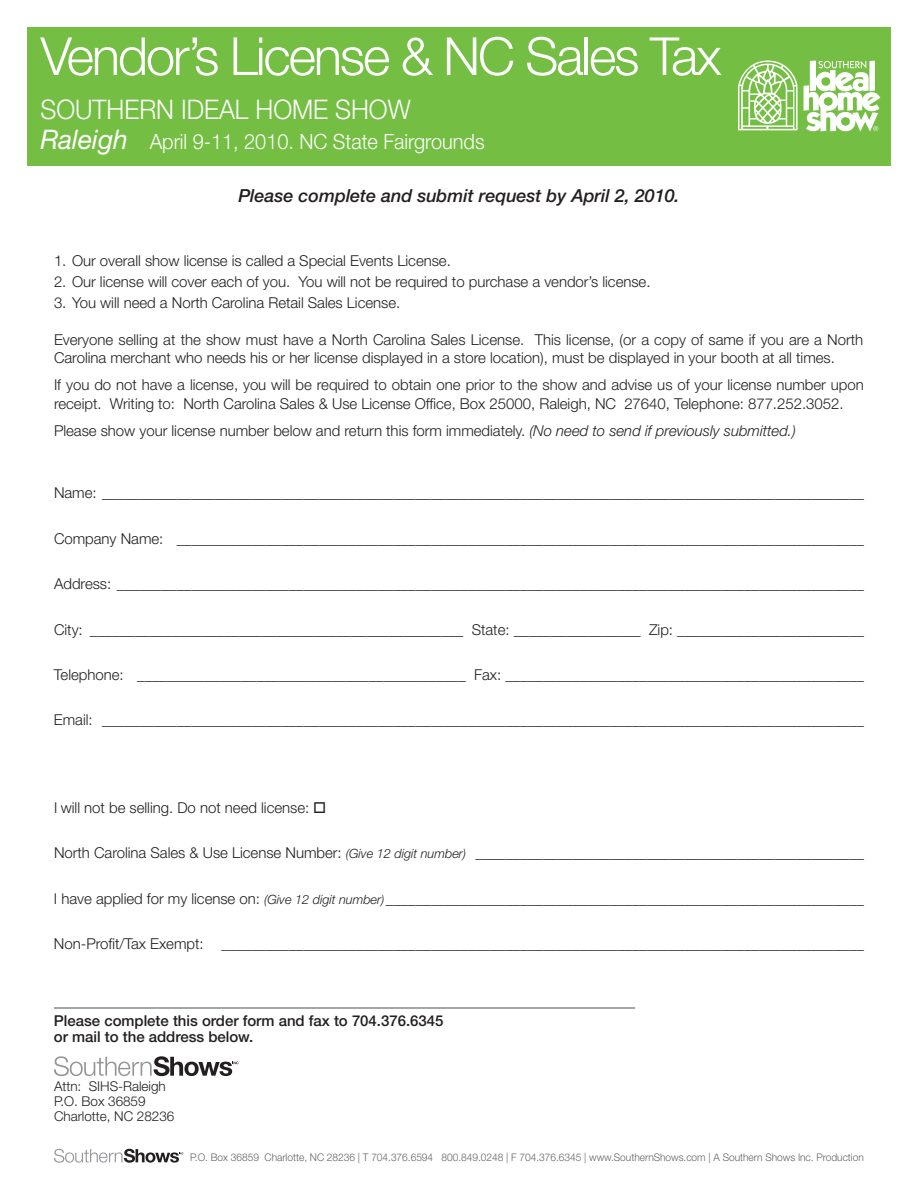
<style>
.page{position:relative;width:918px;height:1188px;background:#fff}
.page>*{position:absolute;margin:0;border:0;box-sizing:border-box;transform-origin:0 0}
.t1{font:300 52.5px "Helvetica Neue LT Std";letter-spacing:-.04em;color:#fff}
.t2{font:300 27px "Helvetica Neue LT Std";color:#fff;scale:.94 1}
.t3{font:300 21px "Helvetica Neue LT Std";color:#fff;scale:.95 1}
.t4{font:italic 500 18px "Helvetica Neue LT Std";color:#231f20}
.t5{font:300 15px/18.3px "Helvetica Neue LT Std";color:#231f20}
.t6{font:500 15px/16px "Helvetica Neue LT Std";color:#231f20}
.t7{font:300 13.5px/15px "Helvetica Neue LT Std";color:#231f20}
.t8{font:300 10.5px "Helvetica Neue LT Std";color:#636366}
.s1{font-weight:400;font-style:italic;font-size:27px}
.s2{font-style:italic}
.s3{font-style:italic;font-size:12.75px}
</style>
<div class="page">
<svg style="left:54px;top:1149px;width:129px;height:14px"></svg>
<svg style="left:54px;top:1056px;width:184px;height:20px"></svg>
<hr style="left:54px;top:1007px;width:581px;height:2px;background:#87898c">
<div style="left:27px;top:27px;width:864px;height:138px;background:#74bf43"></div>
<svg style="left:738px;top:61px;width:60px;height:69px"></svg>
<svg style="left:804px;top:61px;width:76px;height:71px"></svg>
<h1 class="t1" style="left:40px;top:37px;width:683px">Vendor’s License &amp; NC Sales Tax</h1>
<h2 class="t2" style="left:41px;top:100px;width:395px">SOUTHERN IDEAL HOME SHOW</h2>
<h3 class="t3" style="left:41px;top:134px;width:469px"><span class="s1">Raleigh</span> April 9-11, 2010. NC State Fairgrounds</h3>
<p class="t4" style="left:238px;top:189px;width:443px">Please complete and submit request by April 2, 2010.</p>
<p class="t5" style="left:54px;top:253px;width:398px">1. Our overall show license is called a Special Events License.</p>
<p class="t5" style="left:54px;top:274px;width:598px">2. Our license will cover each of you. You will not be required to purchase a vendor’s license.</p>
<p class="t5" style="left:54px;top:295px;width:348px">3. You will need a North Carolina Retail Sales License.</p>
<p class="t5" style="left:54px;top:332px;width:811px">Everyone selling at the show must have a North Carolina Sales License. This license, (or a copy of same if you are a North<br>Carolina merchant who needs his or her license displayed in a store location), must be displayed in your booth at all times.</p>
<p class="t5" style="left:54px;top:377px;width:811px">If you do not have a license, you will be required to obtain one prior to the show and advise us of your license number upon receipt. Writing to: North Carolina Sales &amp; Use License Office, Box 25000, Raleigh, NC 27640, Telephone: 877.252.3052.</p>
<p class="t5" style="left:54px;top:423px;width:744px">Please show your license number below and return this form immediately. <span class="s2">(No need to send if previously submitted.)</span></p>
<p class="t5" style="left:54px;top:485px;width:812px">Name: ______________________________________________________________________________________________________</p>
<p class="t5" style="left:54px;top:531px;width:812px">Company Name: ____________________________________________________________________________________________</p>
<p class="t5" style="left:54px;top:576px;width:811px">Address: ____________________________________________________________________________________________________</p>
<p class="t5" style="left:54px;top:622px;width:811px">City: __________________________________________________ State: _________________ Zip: _________________________</p>
<p class="t5" style="left:54px;top:667px;width:811px">Telephone: ____________________________________________ Fax: ________________________________________________</p>
<p class="t5" style="left:54px;top:712px;width:812px">Email: ______________________________________________________________________________________________________</p>
<p class="t5" style="left:54px;top:800px;width:274px">I will not be selling. Do not need license: □</p>
<p class="t5" style="left:54px;top:845px;width:812px">North Carolina Sales &amp; Use License Number: <span class="s3">(Give 12 digit number)</span> ____________________________________________________</p>
<p class="t5" style="left:54px;top:891px;width:812px">I have applied for my license on: <span class="s3">(Give 12 digit number)</span>________________________________________________________________</p>
<p class="t5" style="left:54px;top:936px;width:812px">Non-Profit/Tax Exempt: ______________________________________________________________________________________</p>
<p class="t6" style="left:54px;top:1014px;width:391px">Please complete this order form and fax to 704.376.6345 or mail to the address below.</p>
<p class="t7" style="left:54px;top:1080px;width:122px">Attn: SIHS-Raleigh<br>P.O. Box 36859<br>Charlotte, NC 28236</p>
<p class="t8" style="left:190px;top:1153px;width:675px">P.O. Box 36859 Charlotte, NC 28236 | T 704.376.6594 800.849.0248 | F 704.376.6345 | www.SouthernShows.com | A Southern Shows Inc. Production</p>
</div>
